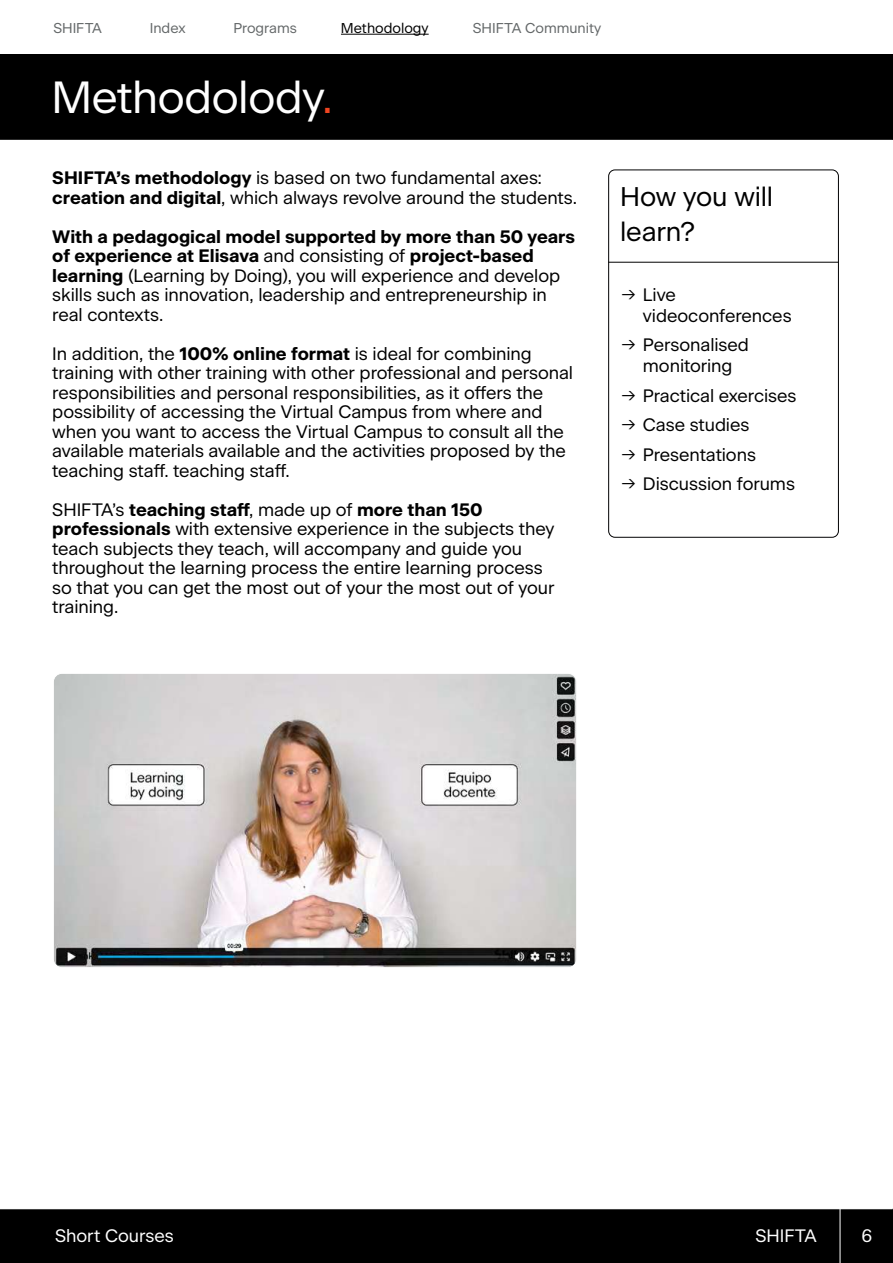
<style>
.page{position:relative;width:893px;height:1263px;background:#fff}
.page>*{position:absolute;margin:0;border:0;box-sizing:border-box;transform-origin:0 0}
.t1{font:45px "Beausite Classic Clear";letter-spacing:-.01em;color:#fff}
.t2{font:27px/34.5px "Beausite Classic Clear";letter-spacing:-.005em;color:#000}
.t3{font:18px/19.5px "Beausite Classic Clear";letter-spacing:-.005em;color:#000}
.t4{font:700 18px/19.5px "Beausite Classic";color:#000}
.t5{font:18px "Beausite Classic Clear";color:#fff}
.t6{font:14.25px "Beausite Classic Clear";color:#646869}
.t7{font:14.25px "Beausite Classic Clear";color:#000}
.s1{color:#f04521}
.s2{font-family:"Beausite Classic";font-weight:700}
.s3{font-family:"Beausite Classic Clear";font-weight:400}
.s4{font-family:"Beausite Classic";font-weight:300}
</style>
<div class="page">
<div style="left:1px;top:55px;width:892px;height:85px;background:#000"></div>
<div style="left:0;top:1209px;width:893px;height:54px;background:#000"></div>
<hr style="left:840px;top:1209px;width:1px;height:54px;background:#fff">
<img style="left:55px;top:675px;width:520px;height:291px">
<div style="left:53px;top:673px;width:524px;height:295px;border:1px solid #fff;border-radius:9px"></div>
<div style="left:608px;top:170px;width:231px;height:367px;border:1px solid #020203;border-radius:6px"></div>
<hr style="left:608px;top:262px;width:230px;height:1px;background:#000">
<hr style="left:341px;top:34px;width:88px;height:1px;background:#000">
<p class="t6" style="left:53px;top:17px;width:50px">SHIFTA</p>
<p class="t6" style="left:150px;top:17px;width:37px">Index</p>
<p class="t6" style="left:233px;top:17px;width:65px">Programs</p>
<p class="t7" style="left:341px;top:17px;width:89px">Methodology</p>
<p class="t6" style="left:473px;top:17px;width:130px">SHIFTA Community</p>
<h1 class="t1" style="left:51px;top:63px;width:283px">Methodolody<span class="s1">.</span></h1>
<p class="t3" style="left:52px;top:166px;width:526px"><span class="s2">SHIFTA’s methodology</span> is based on two fundamental axes: <span class="s2">creation and digital</span>, which always revolve around the students.</p>
<p class="t4" style="left:52px;top:225px;width:524px">With a pedagogical model supported by more than 50 years of experience at Elisava <span class="s3">and consisting of</span> project-based</p>
<p class="t3" style="left:52px;top:264px;width:509px"><span class="s2">learning</span> (Learning by Doing), you will experience and develop skills such as innovation, leadership and entrepreneurship in real contexts.</p>
<p class="t3" style="left:52px;top:342px;width:522px">In addition, the <span class="s2">100% online format</span> is ideal for combining training with other training with other professional and personal responsibilities and personal responsibilities, as it offers the possibility of accessing the Virtual Campus from where and when you want to access the Virtual Campus to consult all the available materials available and the activities proposed by the teaching staff. teaching staff.</p>
<p class="t4" style="left:52px;top:498px;width:432px"><span class="s3">SHIFTA’s</span> teaching staff<span class="s3">, made up of</span> more than 150</p>
<p class="t3" style="left:52px;top:517px;width:504px"><span class="s2">professionals</span> with extensive experience in the subjects they teach subjects they teach, will accompany and guide you throughout the learning process the entire learning process so that you can get the most out of your the most out of your training.</p>
<h2 class="t2" style="left:620px;top:177px;width:155px">How you will learn?</h2>
<p class="t3" style="left:643px;top:282px;width:150px;line-height:21px;text-indent:-21px"><span class="s4">→</span> Live videoconferences</p>
<p class="t3" style="left:622px;top:333px;width:129px;line-height:21px;text-align:center"><span class="s4">→</span> Personalised monitoring</p>
<p class="t3" style="left:622px;top:384px;width:176px"><span class="s4">→</span> Practical exercises</p>
<p class="t3" style="left:622px;top:414px;width:129px"><span class="s4">→</span> Case studies</p>
<p class="t3" style="left:622px;top:443px;width:136px"><span class="s4">→</span> Presentations</p>
<p class="t3" style="left:622px;top:473px;width:175px"><span class="s4">→</span> Discussion forums</p>
<p class="t5" style="left:55px;top:1222px;width:120px">Short Courses</p>
<p class="t5" style="left:755px;top:1222px;width:63px">SHIFTA</p>
<p class="t5" style="left:862px;top:1222px;width:12px">6</p>
</div>
